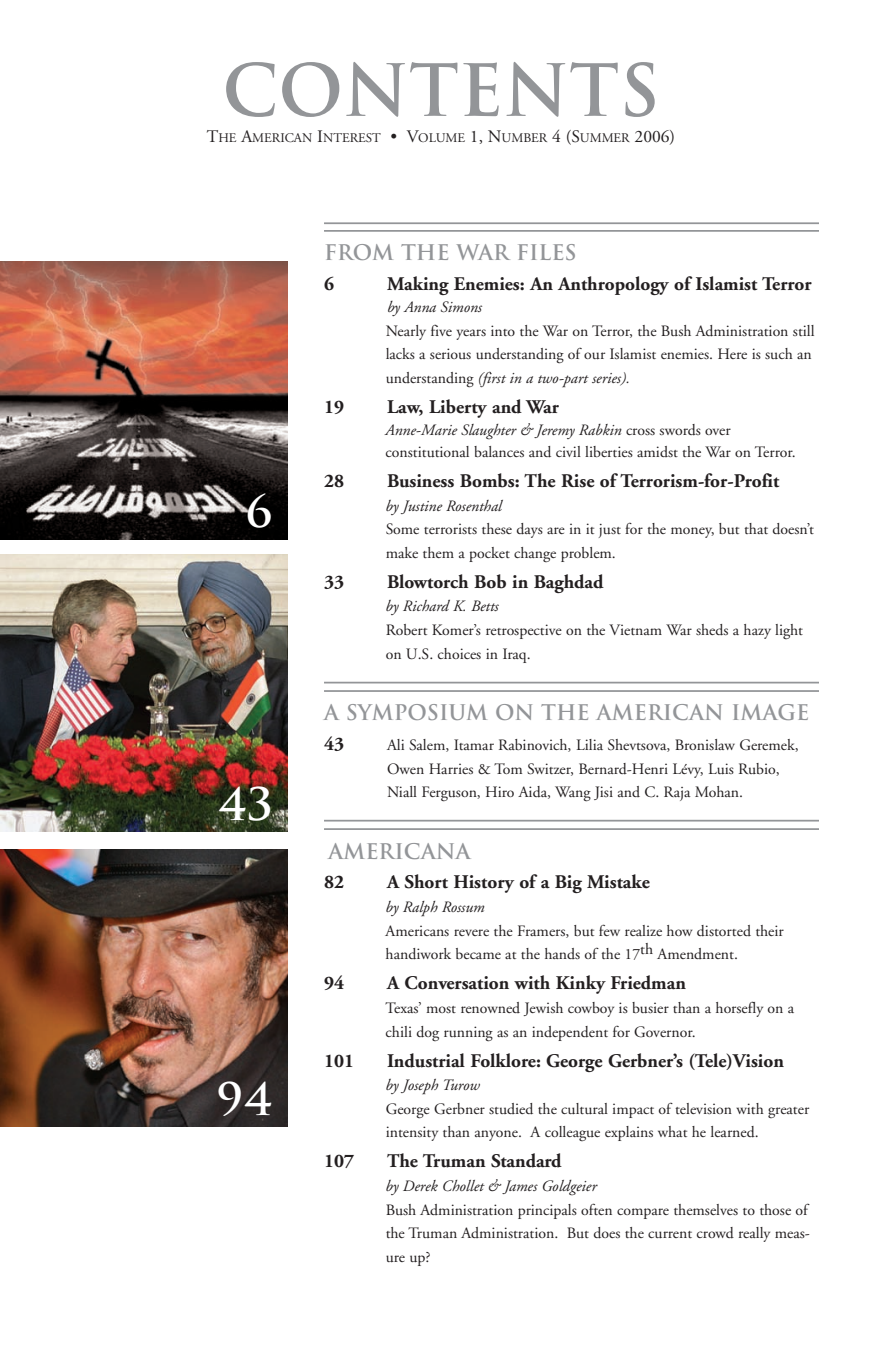
<style>
.page{position:relative;width:882px;height:1371px;background:#fff}
.page>*{position:absolute;margin:0;border:0;box-sizing:border-box;transform-origin:0 0}
.t1{font:700 70px "Trajan";color:#939598}
.t2{font:700 43.75px "Trajan";color:#fff}
.t3{font:700 21px "Trajan";color:#939598}
.t4{font:700 19.25px "Adobe Garamond";color:#231f20}
.t5{font:15.75px/23.6px "Adobe Garamond";color:#231f20}
.t6{font:italic 15.75px "Adobe Garamond";color:#231f20}
.t7{font:13.12px "Adobe Garamond";color:#231f20}
.s1{font-size:17.5px}
.s2{font-style:italic}
</style>
<div class="page">
<hr style="left:324px;top:222px;width:495px;height:2px;background:#939598">
<hr style="left:324px;top:230px;width:495px;height:2px;background:#939598">
<img style="left:0;top:261px;width:288px;height:278px">
<img style="left:0;top:554px;width:288px;height:277px">
<img style="left:0;top:849px;width:288px;height:277px">
<hr style="left:324px;top:819px;width:495px;height:2px;background:#939598">
<hr style="left:324px;top:828px;width:495px;height:2px;background:#939598">
<hr style="left:324px;top:681px;width:495px;height:2px;background:#939598">
<hr style="left:324px;top:690px;width:495px;height:2px;background:#939598">
<h1 class="t1" style="left:222px;top:51px;width:439px">CONTENTS</h1>
<p class="t7" style="left:207px;top:133px;width:470px"><span class="s1">T</span>HE <span class="s1">A</span>MERICAN <span class="s1">I</span>NTEREST <span class="s1">• V</span>OLUME <span class="s1">1, N</span>UMBER <span class="s1">4 (S</span>UMMER <span class="s1">2006)</span></p>
<h2 class="t2" style="left:245px;top:486px;width:29px">6</h2>
<h2 class="t2" style="left:218px;top:779px;width:56px">43</h2>
<h2 class="t2" style="left:217px;top:1073px;width:58px">94</h2>
<h3 class="t3" style="left:324px;top:240px;width:254px">FROM THE WAR FILES</h3>
<p class="t4" style="left:324px;top:276px;width:12px">6</p>
<p class="t4" style="left:387px;top:276px;width:426px">Making Enemies: An Anthropology of Islamist Terror</p>
<p class="t6" style="left:387px;top:301px;width:97px">by Anna Simons</p>
<p class="t5" style="left:386px;top:320px;width:430px">Nearly five years into the War on Terror, the Bush Administration still lacks a serious understanding of our Islamist enemies. Here is such an understanding <span class="s2">(first in a two-part series).</span></p>
<p class="t4" style="left:324px;top:399px;width:22px">19</p>
<p class="t4" style="left:387px;top:399px;width:173px">Law, Liberty and War</p>
<p class="t5" style="left:386px;top:420px;width:412px;line-height:22.1px"><span class="s2">Anne-Marie Slaughter &amp; Jeremy Rabkin</span> cross swords over constitutional balances and civil liberties amidst the War on Terror.</p>
<p class="t4" style="left:324px;top:473px;width:22px">28</p>
<p class="t4" style="left:387px;top:473px;width:394px">Business Bombs: The Rise of Terrorism-for-Profit</p>
<p class="t6" style="left:386px;top:499px;width:118px">by Justine Rosenthal</p>
<p class="t5" style="left:386px;top:519px;width:430px">Some terrorists these days are in it just for the money, but that doesn’t make them a pocket change problem.</p>
<p class="t4" style="left:324px;top:574px;width:22px">33</p>
<p class="t4" style="left:387px;top:574px;width:218px">Blowtorch Bob in Baghdad</p>
<p class="t6" style="left:386px;top:600px;width:115px">by Richard K. Betts</p>
<p class="t5" style="left:386px;top:619px;width:419px">Robert Komer’s retrospective on the Vietnam War sheds a hazy light on U.S. choices in Iraq.</p>
<h3 class="t3" style="left:324px;top:700px;width:487px">A SYMPOSIUM ON THE AMERICAN IMAGE</h3>
<p class="t4" style="left:324px;top:736px;width:22px">43</p>
<p class="t5" style="left:387px;top:734px;width:413px">Ali Salem, Itamar Rabinovich, Lilia Shevtsova, Bronislaw Geremek,<br>Owen Harries &amp; Tom Switzer, Bernard-Henri Lévy, Luis Rubio,<br>Niall Ferguson, Hiro Aida, Wang Jisi and C. Raja Mohan.</p>
<h3 class="t3" style="left:328px;top:839px;width:144px">AMERICANA</h3>
<p class="t4" style="left:324px;top:874px;width:22px">82</p>
<p class="t4" style="left:387px;top:874px;width:264px">A Short History of a Big Mistake</p>
<p class="t6" style="left:386px;top:900px;width:101px">by Ralph Rossum</p>
<p class="t5" style="left:386px;top:920px;width:400px">Americans revere the Framers, but few realize how distorted their handiwork became at the hands of the 17th Amendment.</p>
<p class="t4" style="left:324px;top:975px;width:22px">94</p>
<p class="t4" style="left:387px;top:975px;width:300px">A Conversation with Kinky Friedman</p>
<p class="t5" style="left:386px;top:997px;width:410px">Texas’ most renowned Jewish cowboy is busier than a horsefly on a chili dog running as an independent for Governor.</p>
<p class="t4" style="left:324px;top:1052px;width:32px">101</p>
<p class="t4" style="left:387px;top:1052px;width:398px">Industrial Folklore: George Gerbner’s (Tele)Vision</p>
<p class="t6" style="left:386px;top:1078px;width:96px">by Joseph Turow</p>
<p class="t5" style="left:386px;top:1098px;width:425px">George Gerbner studied the cultural impact of television with greater intensity than anyone. A colleague explains what he learned.</p>
<p class="t4" style="left:324px;top:1153px;width:32px">107</p>
<p class="t4" style="left:387px;top:1153px;width:176px">The Truman Standard</p>
<p class="t6" style="left:386px;top:1179px;width:213px">by Derek Chollet &amp; James Goldgeier</p>
<p class="t5" style="left:386px;top:1199px;width:426px">Bush Administration principals often compare themselves to those of the Truman Administration. But does the current crowd really meas&shy;ure up?</p>
</div>
